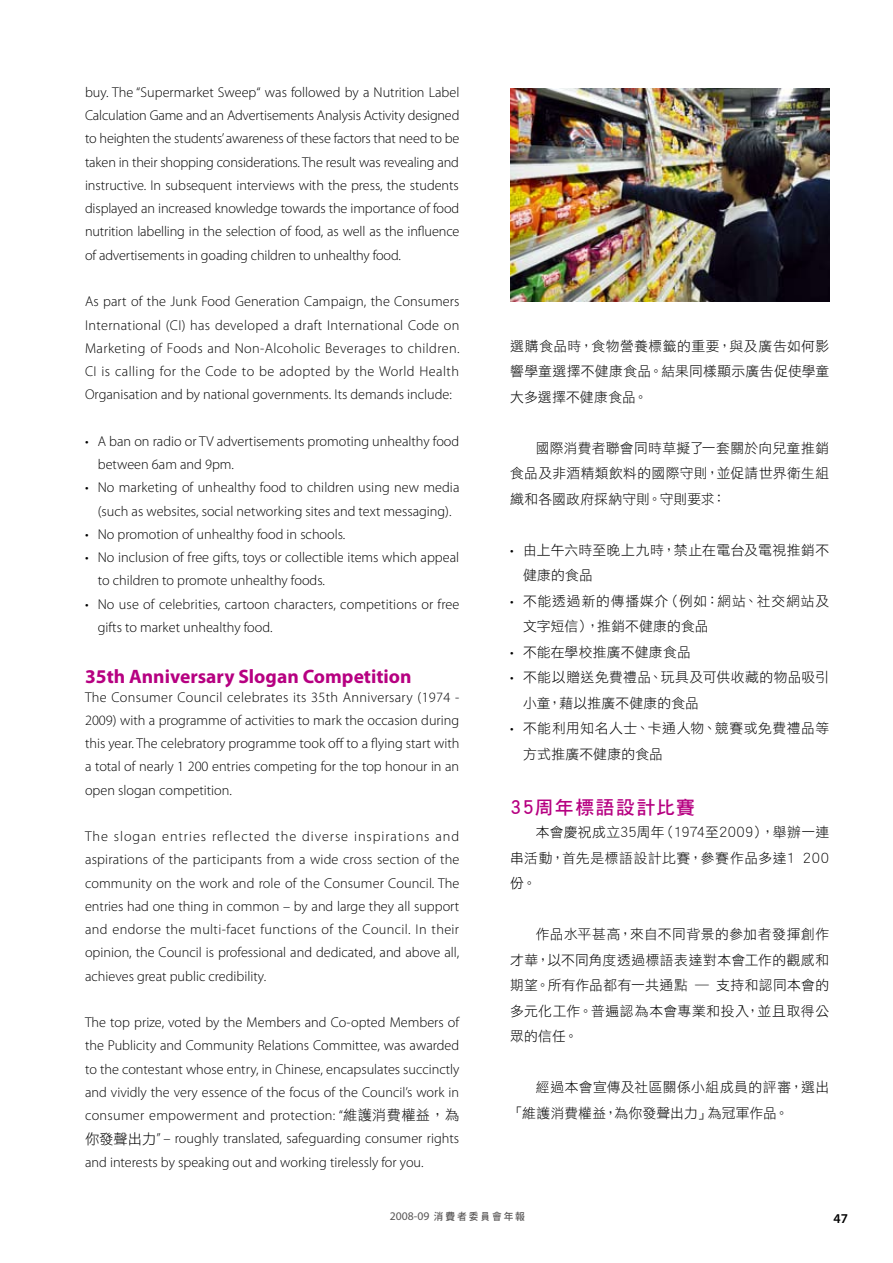
<style>
.page{position:relative;width:893px;height:1263px;background:#fff}
.page>*{position:absolute;margin:0;border:0;box-sizing:border-box;transform-origin:0 0}
.t1{font:700 19.5px "Myriad Pro";color:#b60081}
.t2{font:18.75px "DF Hei HK W7";letter-spacing:.065em;color:#b60081}
.t3{font:300 14.25px/23.2px "Myriad Pro";color:#000;text-align:justify}
.t4{font:13.8px/25.5px "DF Hei HK W3";letter-spacing:.025em;color:#000;text-align:justify}
.t5{font:13.8px/25.2px "DF Hei HK W3";letter-spacing:.045em;color:#000}
.t6{font:600 13.5px "Myriad Pro";color:#000}
.t7{font:10.2px "DF Hei HK W7";letter-spacing:.2em;color:#595757;scale:.95 1}
.s1{font-family:"DF Hei HK W3";font-weight:400}
.s2{font-family:"Myriad Pro";font-weight:300;font-size:14.25px}
.s3{font-family:"Myriad Pro";font-size:11.7px}
</style>
<div class="page">
<img style="left:510px;top:88px;width:319px;height:214px">
<p class="t3" style="left:85px;top:80px;width:376px">buy. The “Supermarket Sweep“ was followed by a Nutrition Label Calculation Game and an Advertisements Analysis Activity designed to heighten the students’ awareness of these factors that need to be taken in their shopping considerations. The result was revealing and instructive. In subsequent interviews with the press, the students displayed an increased knowledge towards the importance of food nutrition labelling in the selection of food, as well as the influence of advertisements in goading children to unhealthy food.</p>
<p class="t3" style="left:85px;top:290px;width:376px">As part of the Junk Food Generation Campaign, the Consumers International (CI) has developed a draft International Code on Marketing of Foods and Non-Alcoholic Beverages to children.<br>CI is calling for the Code to be adopted by the World Health Organisation and by national governments. Its demands include:</p>
<p class="t3" style="left:98px;top:429px;width:363px;text-indent:-13px">• A ban on radio or TV advertisements promoting unhealthy food between 6am and 9pm.</p>
<p class="t3" style="left:85px;top:476px;width:376px;text-align:center">• No marketing of unhealthy food to children using new media (such as websites, social networking sites and text messaging).</p>
<p class="t3" style="left:85px;top:522px;width:262px">• No promotion of unhealthy food in schools.</p>
<p class="t3" style="left:98px;top:545px;width:363px;text-indent:-13px">• No inclusion of free gifts, toys or collectible items which appeal to children to promote unhealthy foods.</p>
<p class="t3" style="left:98px;top:592px;width:363px;text-indent:-13px">• No use of celebrities, cartoon characters, competitions or free gifts to market unhealthy food.</p>
<h1 class="t1" style="left:85px;top:663px;width:328px">35th Anniversary Slogan Competition</h1>
<p class="t3" style="left:85px;top:685px;width:376px">The Consumer Council celebrates its 35th Anniversary (1974 - 2009) with a programme of activities to mark the occasion during this year. The celebratory programme took off to a flying start with a total of nearly 1 200 entries competing for the top honour in an open slogan competition.</p>
<p class="t3" style="left:85px;top:824px;width:376px">The slogan entries reflected the diverse inspirations and aspirations of the participants from a wide cross section of the community on the work and role of the Consumer Council. The entries had one thing in common – by and large they all support and endorse the multi-facet functions of the Council. In their opinion, the Council is professional and dedicated, and above all, achieves great public credibility.</p>
<p class="t3" style="left:85px;top:1010px;width:376px">The top prize, voted by the Members and Co-opted Members of the Publicity and Community Relations Committee, was awarded to the contestant whose entry, in Chinese, encapsulates succinctly and vividly the very essence of the focus of the Council’s work in consumer empowerment and protection: “<span class="s1">維護消費權益，為你發聲出力</span>” – roughly translated, safeguarding consumer rights and interests by speaking out and working tirelessly for you.</p>
<p class="t4" style="left:510px;top:333px;width:320px">選購食品時，食物營養標籤的重要，與及廣告如何影響學童選擇不健康食品。結果同樣顯示廣告促使學童大多選擇不健康食品。</p>
<p class="t4" style="left:510px;top:435px;width:320px;text-indent:26px">國際消費者聯會同時草擬了一套關於向兒童推銷食品及非酒精類飲料的國際守則，並促請世界衛生組織和各國政府採納守則。守則要求：</p>
<p class="t4" style="left:523px;top:537px;width:308px;text-indent:-13px"><span class="s2">•</span> 由上午六時至晚上九時，禁止在電台及電視推銷不健康的食品</p>
<p class="t5" style="left:523px;top:588px;width:308px;text-indent:-13px"><span class="s2">•</span> 不能透過新的傳播媒介（例如：網站、社交網站及文字短信），推銷不健康的食品</p>
<p class="t4" style="left:510px;top:639px;width:182px"><span class="s2">•</span> 不能在學校推廣不健康食品</p>
<p class="t4" style="left:523px;top:665px;width:308px;text-indent:-13px"><span class="s2">•</span> 不能以贈送免費禮品、玩具及可供收藏的物品吸引小童，藉以推廣不健康的食品</p>
<p class="t4" style="left:523px;top:716px;width:308px;text-indent:-13px"><span class="s2">•</span> 不能利用知名人士、卡通人物、競賽或免費禮品等方式推廣不健康的食品</p>
<h2 class="t2" style="left:510px;top:797px;width:186px">35周年標語設計比賽</h2>
<p class="t4" style="left:510px;top:819px;width:320px;text-indent:26px">本會慶祝成立35周年（1974至2009），舉辦一連串活動，首先是標語設計比賽，參賽作品多達1 200份。</p>
<p class="t4" style="left:510px;top:921px;width:320px;text-indent:26px">作品水平甚高，來自不同背景的參加者發揮創作才華，以不同角度透過標語表達對本會工作的觀感和期望。所有作品都有一共通點 — 支持和認同本會的多元化工作。普遍認為本會專業和投入，並且取得公眾的信任。</p>
<p class="t4" style="left:510px;top:1074px;width:320px;text-indent:26px">經過本會宣傳及社區關係小組成員的評審，選出「維護消費權益，為你發聲出力」為冠軍作品。</p>
<p class="t7" style="left:390px;top:1211px;width:144px"><span class="s3">2008-09</span> 消費者委員會年報</p>
<p class="t6" style="left:833px;top:1210px;width:16px">47</p>
</div>
